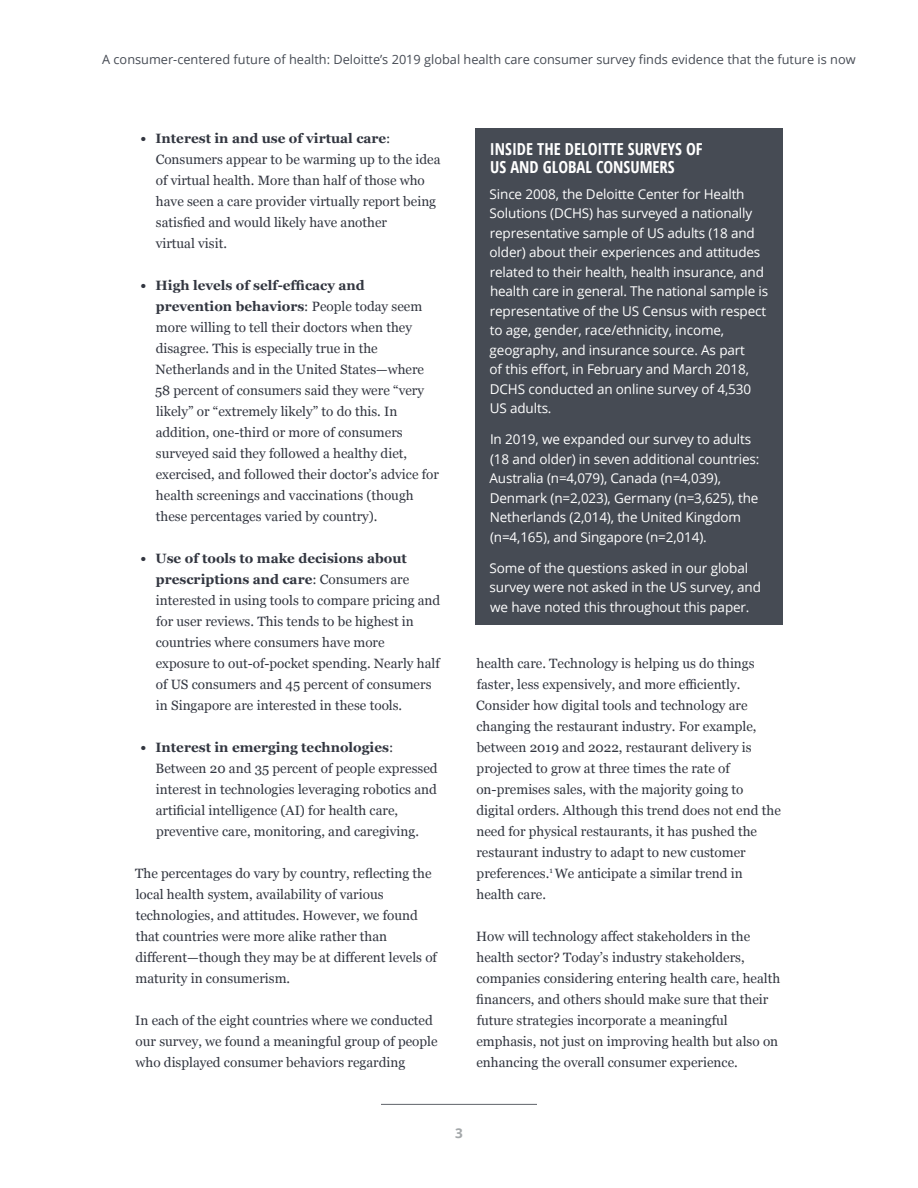
<style>
.page{position:relative;width:918px;height:1188px;background:#fff}
.page>*{position:absolute;margin:0;border:0;box-sizing:border-box;transform-origin:0 0}
.sidebar-h1-rev{font:700 condensed 16.5px/18px "Open Sans";color:#fff}
.body-copy{font:13.5px/21px "Georgia";color:#323640}
.sidebar-body-rev{font:13.5px/19.5px "Open Sans";letter-spacing:-.01em;color:#fff}
.t1{font:700 13.5px "Open Sans";color:#a3a7a9}
.t2{font:12.75px "Open Sans";color:#464b54}
.s1{font-weight:700}
</style>
<div class="page">
<hr style="left:381px;top:1104px;width:156px;height:1px;background:#5f6369">
<div style="left:476px;top:129px;width:307px;height:496px;background:#464b54"></div>
<p class="t2" style="left:102px;top:50px;width:755px">A consumer-centered future of health: Deloitte’s 2019 global health care consumer survey finds evidence that the future is now</p>
<p class="body-copy" style="left:156px;top:127px;width:286px;text-indent:-15px"><span class="s1">• Interest in and use of virtual care</span>:<br>Consumers appear to be warming up to the idea of virtual health. More than half of those who have seen a care provider virtually report being satisfied and would likely have another<br>virtual visit.</p>
<p class="body-copy" style="left:155px;top:274px;width:285px;text-indent:-15px"><span class="s1">• High levels of self-efficacy and prevention behaviors</span>: People today seem more willing to tell their doctors when they disagree. This is especially true in the Netherlands and in the United States—where 58 percent of consumers said they were “very likely” or “extremely likely” to do this. In addition, one-third or more of consumers surveyed said they followed a healthy diet, exercised, and followed their doctor’s advice for health screenings and vaccinations (though these percentages varied by country).</p>
<p class="body-copy" style="left:156px;top:547px;width:286px;text-indent:-15px"><span class="s1">• Use of tools to make decisions about prescriptions and care</span>: Consumers are interested in using tools to compare pricing and for user reviews. This tends to be highest in countries where consumers have more exposure to out-of-pocket spending. Nearly half of US consumers and 45 percent of consumers in Singapore are interested in these tools.</p>
<p class="body-copy" style="left:156px;top:736px;width:284px;text-indent:-15px"><span class="s1">• Interest in emerging technologies</span>:<br>Between 20 and 35 percent of people expressed interest in technologies leveraging robotics and artificial intelligence (AI) for health care, preventive care, monitoring, and caregiving.</p>
<p class="body-copy" style="left:135px;top:862px;width:303px">The percentages do vary by country, reflecting the local health system, availability of various technologies, and attitudes. However, we found that countries were more alike rather than different—though they may be at different levels of maturity in consumerism.</p>
<p class="body-copy" style="left:135px;top:1009px;width:304px">In each of the eight countries where we conducted our survey, we found a meaningful group of people who displayed consumer behaviors regarding</p>
<p class="sidebar-h1-rev" style="left:490px;top:139px;width:214px">INSIDE THE DELOITTE SURVEYS OF<br>US AND GLOBAL CONSUMERS</p>
<p class="sidebar-body-rev" style="left:490px;top:184px;width:280px">Since 2008, the Deloitte Center for Health Solutions (DCHS) has surveyed a nationally representative sample of US adults (18 and older) about their experiences and attitudes related to their health, health insurance, and health care in general. The national sample is representative of the US Census with respect to age, gender, race/ethnicity, income, geography, and insurance source. As part<br>of this effort, in February and March 2018, DCHS conducted an online survey of 4,530<br>US adults.</p>
<p class="sidebar-body-rev" style="left:489px;top:429px;width:271px">In 2019, we expanded our survey to adults (18 and older) in seven additional countries:<br>Australia (n=4,079), Canada (n=4,039), Denmark (n=2,023), Germany (n=3,625), the Netherlands (2,014), the United Kingdom (n=4,165), and Singapore (n=2,014).</p>
<p class="sidebar-body-rev" style="left:490px;top:558px;width:273px">Some of the questions asked in our global survey were not asked in the US survey, and we have noted this throughout this paper.</p>
<p class="body-copy" style="left:476px;top:652px;width:306px">health care. Technology is helping us do things faster, less expensively, and more efficiently.<br>Consider how digital tools and technology are changing the restaurant industry. For example, between 2019 and 2022, restaurant delivery is projected to grow at three times the rate of on-premises sales, with the majority going to digital orders. Although this trend does not end the need for physical restaurants, it has pushed the restaurant industry to adapt to new customer preferences.<sup>1</sup> We anticipate a similar trend in health care.</p>
<p class="body-copy" style="left:476px;top:925px;width:306px">How will technology affect stakeholders in the health sector? Today’s industry stakeholders, companies considering entering health care, health financers, and others should make sure that their future strategies incorporate a meaningful emphasis, not just on improving health but also on enhancing the overall consumer experience.</p>
<p class="t1" style="left:455px;top:1123px;width:9px">3</p>
</div>
